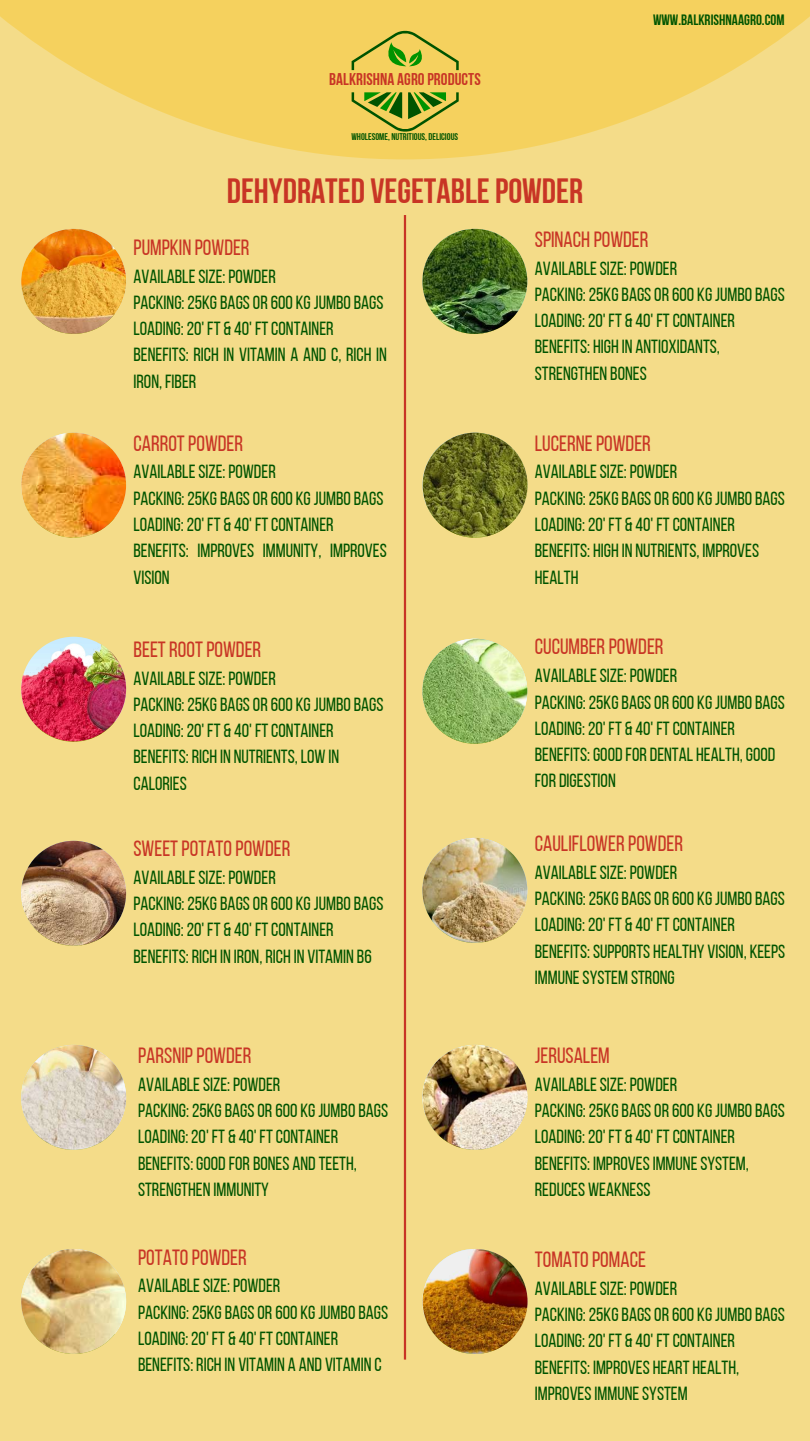
<style>
.page{position:relative;width:810px;height:1441px;background:#fff}
.page>*{position:absolute;margin:0;border:0;box-sizing:border-box;transform-origin:0 0}
.t1{font:35px "Bebas Neue Cyrillic";color:#c83525}
.t2{font:22px "Bebas Neue";color:#c83525}
.t3{font:19px/26.2px "Bebas Neue";color:#005400}
.t4{font:17px "Bebas Neue Cyrillic";letter-spacing:.005em;color:#c83525}
.t5{font:15px "Bebas Neue Cyrillic";color:#005400}
.t6{font:9.7px "Bebas Neue Cyrillic";color:#005400}
</style>
<div class="page">
<div style="left:0;top:0;width:810px;height:1440px;background:#f4dc89"></div>
<svg style="left:0;top:0;width:810px;height:159px;fill:#f5d15e"></svg>
<svg style="left:352px;top:30px;width:107px;height:103px"></svg>
<hr style="left:404px;top:215px;width:2px;height:1144px;background:#c83525">
<img style="left:21px;top:636px;width:105px;height:105px;border-radius:50%">
<img style="left:21px;top:840px;width:105px;height:105px;border-radius:50%">
<img style="left:21px;top:1044px;width:105px;height:105px;border-radius:50%">
<img style="left:21px;top:229px;width:105px;height:105px;border-radius:50%">
<img style="left:21px;top:432px;width:105px;height:105px;border-radius:50%">
<img style="left:21px;top:1248px;width:105px;height:105px;border-radius:50%">
<img style="left:422px;top:229px;width:105px;height:105px;border-radius:50%">
<img style="left:422px;top:837px;width:105px;height:105px;border-radius:50%">
<img style="left:422px;top:638px;width:105px;height:105px;border-radius:50%">
<img style="left:423px;top:432px;width:105px;height:105px;border-radius:50%">
<img style="left:423px;top:1044px;width:105px;height:105px;border-radius:50%">
<img style="left:423px;top:1248px;width:105px;height:105px;border-radius:50%">
<p class="t4" style="left:329px;top:72px;width:153px">BALKRISHNA AGRO PRODUCTS</p>
<p class="t6" style="left:352px;top:132px;width:108px">WHOLESOME, NUTRITIOUS, DELICIOUS</p>
<p class="t5" style="left:653px;top:13px;width:133px">WWW.BALKRISHNAAGRO.COM</p>
<h1 class="t1" style="left:227px;top:176px;width:358px">DEHYDRATED VEGETABLEPOWDER</h1>
<p class="t2" style="left:133px;top:238px;width:118px">PUMPKIN POWDER</p>
<p class="t3" style="left:133px;top:264px;width:255px">AVAILABLESIZE: POWDER<br>PACKING: 25KGBAGSOR600 KGJUMBOBAGS<br>LOADING: 20' FT &amp; 40' FTCONTAINER<br>BENEFITS: RICH IN VITAMIN A AND C, RICH IN<br>IRON, FIBER</p>
<p class="t2" style="left:535px;top:230px;width:115px">SPINACH POWDER</p>
<p class="t3" style="left:535px;top:257px;width:252px">AVAILABLESIZE: POWDER<br>PACKING: 25KGBAGSOR600 KGJUMBOBAGS<br>LOADING: 20' FT &amp; 40' FTCONTAINER<br>BENEFITS: HIGH IN ANTIOXIDANTS,<br>STRENGTHEN BONES</p>
<p class="t2" style="left:133px;top:434px;width:111px">CARROTPOWDER</p>
<p class="t3" style="left:133px;top:460px;width:255px">AVAILABLESIZE: POWDER<br>PACKING: 25KGBAGSOR600 KGJUMBOBAGS<br>LOADING: 20' FT &amp; 40' FTCONTAINER<br>BENEFITS: IMPROVES IMMUNITY, IMPROVES<br>VISION</p>
<p class="t2" style="left:133px;top:640px;width:129px">BEETROOTPOWDER</p>
<p class="t3" style="left:133px;top:666px;width:252px">AVAILABLESIZE: POWDER<br>PACKING: 25KGBAGSOR600 KGJUMBOBAGS<br>LOADING: 20' FT &amp; 40' FTCONTAINER<br>BENEFITS: RICH IN NUTRIENTS, LOW IN<br>CALORIES</p>
<p class="t2" style="left:133px;top:839px;width:158px">SWEETPOTATOPOWDER</p>
<p class="t3" style="left:133px;top:865px;width:252px">AVAILABLESIZE: POWDER<br>PACKING: 25KGBAGSOR600 KGJUMBOBAGS LOADING: 20' FT &amp; 40' FTCONTAINER BENEFITS: RICH IN IRON, RICH IN VITAMIN B6</p>
<p class="t2" style="left:138px;top:1046px;width:115px">PARSNIPPOWDER</p>
<p class="t3" style="left:138px;top:1072px;width:252px">AVAILABLESIZE: POWDER<br>PACKING: 25KGBAGSOR600 KGJUMBOBAGS<br>LOADING: 20' FT &amp; 40' FTCONTAINER<br>BENEFITS: GOODFORBONES ANDTEETH,<br>STRENGTHEN IMMUNITY</p>
<p class="t2" style="left:138px;top:1247px;width:110px">POTATOPOWDER</p>
<p class="t3" style="left:138px;top:1274px;width:252px">AVAILABLESIZE: POWDER<br>PACKING: 25KGBAGSOR600 KGJUMBOBAGS LOADING: 20' FT &amp; 40' FTCONTAINER BENEFITS: RICH IN VITAMIN A AND VITAMIN C</p>
<p class="t2" style="left:535px;top:434px;width:118px">LUCERNEPOWDER</p>
<p class="t3" style="left:535px;top:460px;width:252px">AVAILABLESIZE: POWDER<br>PACKING: 25KGBAGSOR600 KGJUMBOBAGS<br>LOADING: 20' FT &amp; 40' FTCONTAINER<br>BENEFITS: HIGH IN NUTRIENTS, IMPROVES<br>HEALTH</p>
<p class="t2" style="left:535px;top:638px;width:130px">CUCUMBERPOWDER</p>
<p class="t3" style="left:535px;top:664px;width:252px">AVAILABLESIZE: POWDER<br>PACKING: 25KGBAGSOR600 KGJUMBOBAGS<br>LOADING: 20' FT &amp; 40' FTCONTAINER<br>BENEFITS: GOODFORDENTAL HEALTH, GOOD<br>FORDIGESTION</p>
<p class="t2" style="left:535px;top:834px;width:150px">CAULIFLOWERPOWDER</p>
<p class="t3" style="left:535px;top:860px;width:252px">AVAILABLESIZE: POWDER<br>PACKING: 25KGBAGSOR600 KGJUMBOBAGS<br>LOADING: 20' FT &amp; 40' FTCONTAINER<br>BENEFITS: SUPPORTS HEALTHY VISION, KEEPS<br>IMMUNESYSTEM STRONG</p>
<p class="t2" style="left:535px;top:1046px;width:77px">JERUSALEM</p>
<p class="t3" style="left:535px;top:1072px;width:252px">AVAILABLESIZE: POWDER<br>PACKING: 25KGBAGSOR600 KGJUMBOBAGS<br>LOADING: 20' FT &amp; 40' FTCONTAINER<br>BENEFITS: IMPROVESIMMUNESYSTEM,<br>REDUCES WEAKNESS</p>
<p class="t2" style="left:535px;top:1250px;width:113px">TOMATOPOMACE</p>
<p class="t3" style="left:535px;top:1276px;width:252px">AVAILABLESIZE: POWDER<br>PACKING: 25KGBAGSOR600 KGJUMBOBAGS<br>LOADING: 20' FT &amp; 40' FTCONTAINER<br>BENEFITS: IMPROVES HEART HEALTH,<br>IMPROVESIMMUNESYSTEM</p>
</div>
